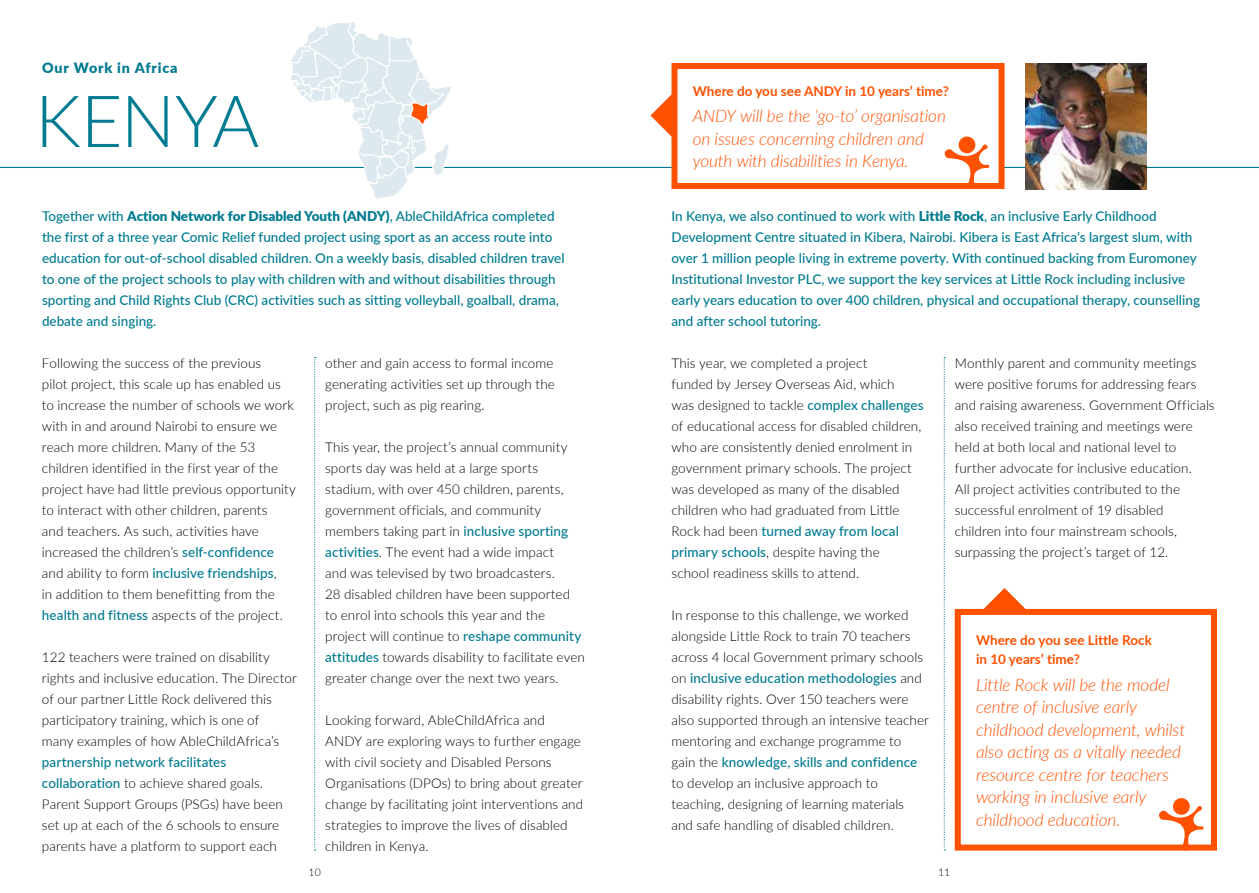
<style>
.page{position:relative;width:1259px;height:893px;background:#fff}
.page>*{position:absolute;margin:0;border:0;box-sizing:border-box;transform-origin:0 0}
.t1{font:300 72px "Lato";letter-spacing:-.015em;color:#007b91}
.t2{font:italic 300 17.25px/22.5px "Lato";letter-spacing:-.005em;color:#ff5100}
.t3{font:900 14.25px "Lato";letter-spacing:.06em;color:#007b91}
.t4{font:300 13.5px/21px "Lato";letter-spacing:.005em;color:#000}
.t5{font:500 13.5px/21px "Lato";color:#007b91}
.t6{font:700 13.5px/19.5px "Lato";color:#ff5100}
.t7{font:300 10.5px "Lato";color:#000}
.s1{font-weight:900}
.s2{font-weight:500;color:#007b91}
</style>
<div class="page">
<svg style="left:986px;top:588px;width:37px;height:18px"></svg>
<hr style="left:0;top:167px;width:1259px;height:1px;background:#007b91">
<svg style="left:314px;top:357px;width:2px;height:494px"></svg>
<svg style="left:943px;top:357px;width:2px;height:494px"></svg>
<svg style="left:289px;top:22px;width:163px;height:177px"></svg>
<img style="left:1025px;top:63px;width:121px;height:126px">
<svg style="left:954px;top:606px;width:263px;height:245px"></svg>
<svg style="left:646px;top:63px;width:361px;height:126px"></svg>
<svg style="left:1158px;top:797px;width:45px;height:54px"></svg>
<p class="t3" style="left:42px;top:57px;width:137px">Our Work in Africa</p>
<h1 class="t1" style="left:35px;top:71px;width:226px">KENYA</h1>
<p class="t6" style="left:693px;top:80px;width:258px">Where do you see ANDY in 10 years’ time?</p>
<p class="t2" style="left:693px;top:104px;width:255px">ANDY will be the ‘go-to’ organisation on issues concerning children and youth with disabilities in Kenya.</p>
<p class="t5" style="left:42px;top:205px;width:524px">Together with <span class="s1">Action Network for Disabled Youth (ANDY)</span>, AbleChildAfrica completed the first of a three year Comic Relief funded project using sport as an access route into education for out-of-school disabled children. On a weekly basis, disabled children travel to one of the project schools to play with children with and without disabilities through sporting and Child Rights Club (CRC) activities such as sitting volleyball, goalball, drama, debate and singing.</p>
<p class="t5" style="left:671px;top:205px;width:530px">In Kenya, we also continued to work with <span class="s1">Little Rock</span>, an inclusive Early Childhood Development Centre situated in Kibera, Nairobi. Kibera is East Africa’s largest slum, with over 1 million people living in extreme poverty. With continued backing from Euromoney Institutional Investor PLC, we support the key services at Little Rock including inclusive early years education to over 400 children, physical and occupational therapy, counselling and after school tutoring.</p>
<p class="t4" style="left:325px;top:352px;width:231px;text-align:justify">other and gain access to formal income generating activities set up through the project, such as pig rearing.</p>
<p class="t4" style="left:325px;top:436px;width:261px">This year, the project’s annual community sports day was held at a large sports stadium, with over 450 children, parents, government officials, and community members taking part in <span class="s2">inclusive sporting activities</span>. The event had a wide impact<br>and was televised by two broadcasters.<br>28 disabled children have been supported to enrol into schools this year and the project will continue to <span class="s2">reshape community attitudes</span> towards disability to facilitate even greater change over the next two years.</p>
<p class="t4" style="left:325px;top:709px;width:259px">Looking forward, AbleChildAfrica and ANDY are exploring ways to further engage with civil society and Disabled Persons Organisations (DPOs) to bring about greater change by facilitating joint interventions and strategies to improve the lives of disabled children in Kenya.</p>
<p class="t4" style="left:954px;top:352px;width:261px">Monthly parent and community meetings were positive forums for addressing fears and raising awareness. Government Officials also received training and meetings were held at both local and national level to further advocate for inclusive education.<br>All project activities contributed to the successful enrolment of 19 disabled<br>children into four mainstream schools, surpassing the project’s target of 12.</p>
<p class="t4" style="left:42px;top:352px;width:256px">Following the success of the previous<br>pilot project, this scale up has enabled us to increase the number of schools we work with in and around Nairobi to ensure we reach more children. Many of the 53 children identified in the first year of the project have had little previous opportunity to interact with other children, parents<br>and teachers. As such, activities have increased the children’s <span class="s2">self-confidence </span>and ability to form <span class="s2">inclusive friendships</span>,<br>in addition to them benefitting from the <span class="s2">health and fitness</span> aspects of the project.</p>
<p class="t4" style="left:42px;top:646px;width:256px">122 teachers were trained on disability rights and inclusive education. The Director of our partner Little Rock delivered this participatory training, which is one of<br>many examples of how AbleChildAfrica’s</p>
<p class="t4" style="left:42px;top:751px;width:242px"><span class="s2">partnership network facilitates collaboration</span> to achieve shared goals.<br>Parent Support Groups (PSGs) have been set up at each of the 6 schools to ensure parents have a platform to support each</p>
<p class="t4" style="left:671px;top:352px;width:254px">This year, we completed a project<br>funded by Jersey Overseas Aid, which<br>was designed to tackle <span class="s2">complex challenges </span>of educational access for disabled children, who are consistently denied enrolment in government primary schools. The project was developed as many of the disabled children who had graduated from Little Rock had been <span class="s2">turned away from local primary schools</span>, despite having the<br>school readiness skills to attend.</p>
<p class="t4" style="left:671px;top:604px;width:259px">In response to this challenge, we worked alongside Little Rock to train 70 teachers across 4 local Government primary schools on <span class="s2">inclusive education methodologies</span> and disability rights. Over 150 teachers were also supported through an intensive teacher mentoring and exchange programme to<br>gain the <span class="s2">knowledge, skills and confidence </span>to develop an inclusive approach to teaching, designing of learning materials and safe handling of disabled children.</p>
<p class="t6" style="left:976px;top:629px;width:177px">Where do you see Little Rock in 10 years’ time?</p>
<p class="t2" style="left:976px;top:673px;width:211px">Little Rock will be the model centre of inclusive early childhood development, whilst also acting as a vitally needed resource centre for teachers working in inclusive early childhood education.</p>
<p class="t7" style="left:309px;top:865px;width:14px">10</p>
<p class="t7" style="left:938px;top:864px;width:14px">11</p>
</div>
